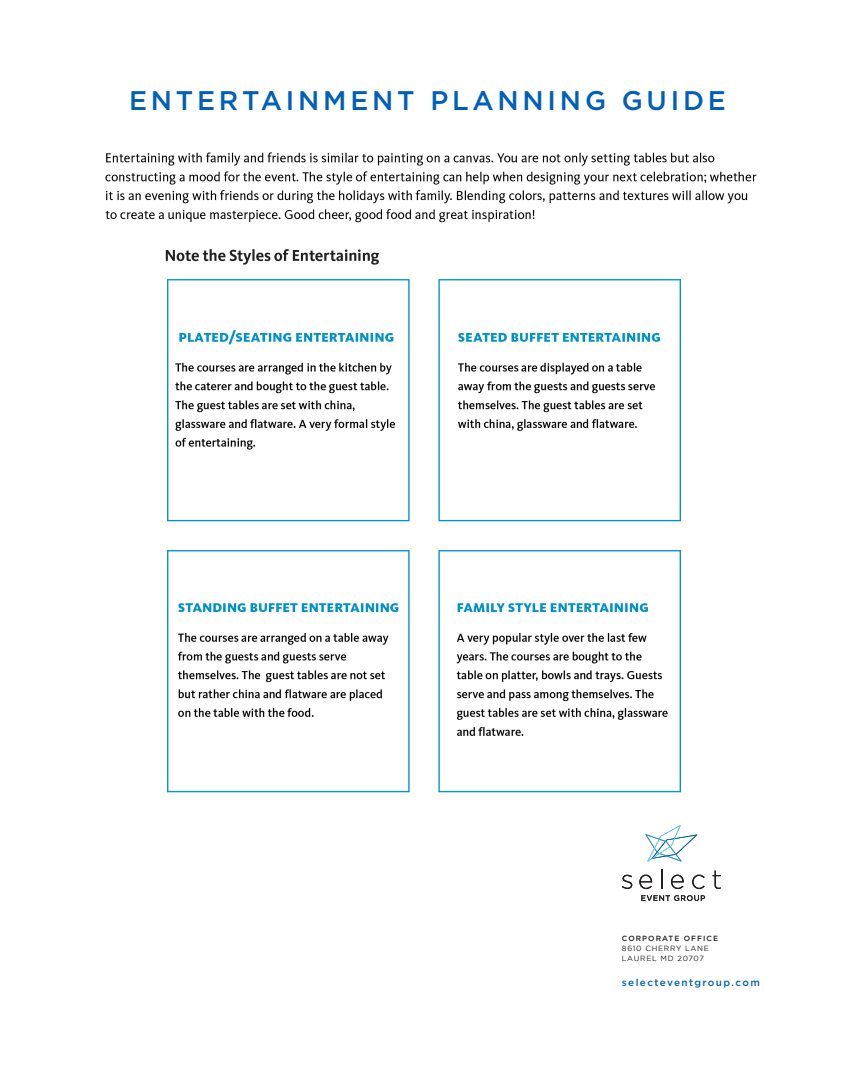
<style>
.page{position:relative;width:855px;height:1080px;background:#fff}
.page>*{position:absolute;margin:0;border:0;box-sizing:border-box;transform-origin:0 0}
.t1{font:500 26.88px "Gotham";letter-spacing:.14em;color:#005fb9}
.t2{font:500 10px "Gotham";letter-spacing:.14em;color:#0164a9}
.t3{font:7.5px/10px "Gotham";letter-spacing:.1em;color:#231f20}
.t4{font:500 7.5px "Gotham";letter-spacing:.14em;color:#231f20}
</style>
<div class="page">
<svg style="left:641px;top:895px;width:64px;height:6px"></svg>
<svg style="left:622px;top:875px;width:10px;height:14px"></svg>
<svg style="left:639px;top:875px;width:13px;height:14px"></svg>
<svg style="left:661px;top:869px;width:1px;height:20px"></svg>
<svg style="left:671px;top:875px;width:13px;height:14px"></svg>
<svg style="left:692px;top:875px;width:13px;height:14px"></svg>
<svg style="left:713px;top:871px;width:8px;height:18px"></svg>
<svg style="left:645px;top:825px;width:52px;height:37px"></svg>
<img style="left:105px;top:152px;width:652px;height:641px">
<p class="t1" style="left:129px;top:85px;width:598px">ENTERTAINMENT PLANNING GUIDE</p>
<p class="t4" style="left:622px;top:934px;width:98px">CORPORATE OFFICE</p>
<p class="t3" style="left:622px;top:944px;width:89px">8610 CHERRY LANE<br>LAUREL MD 20707</p>
<h2 class="t2" style="left:622px;top:977px;width:139px">selecteventgroup.com</h2>
</div>
